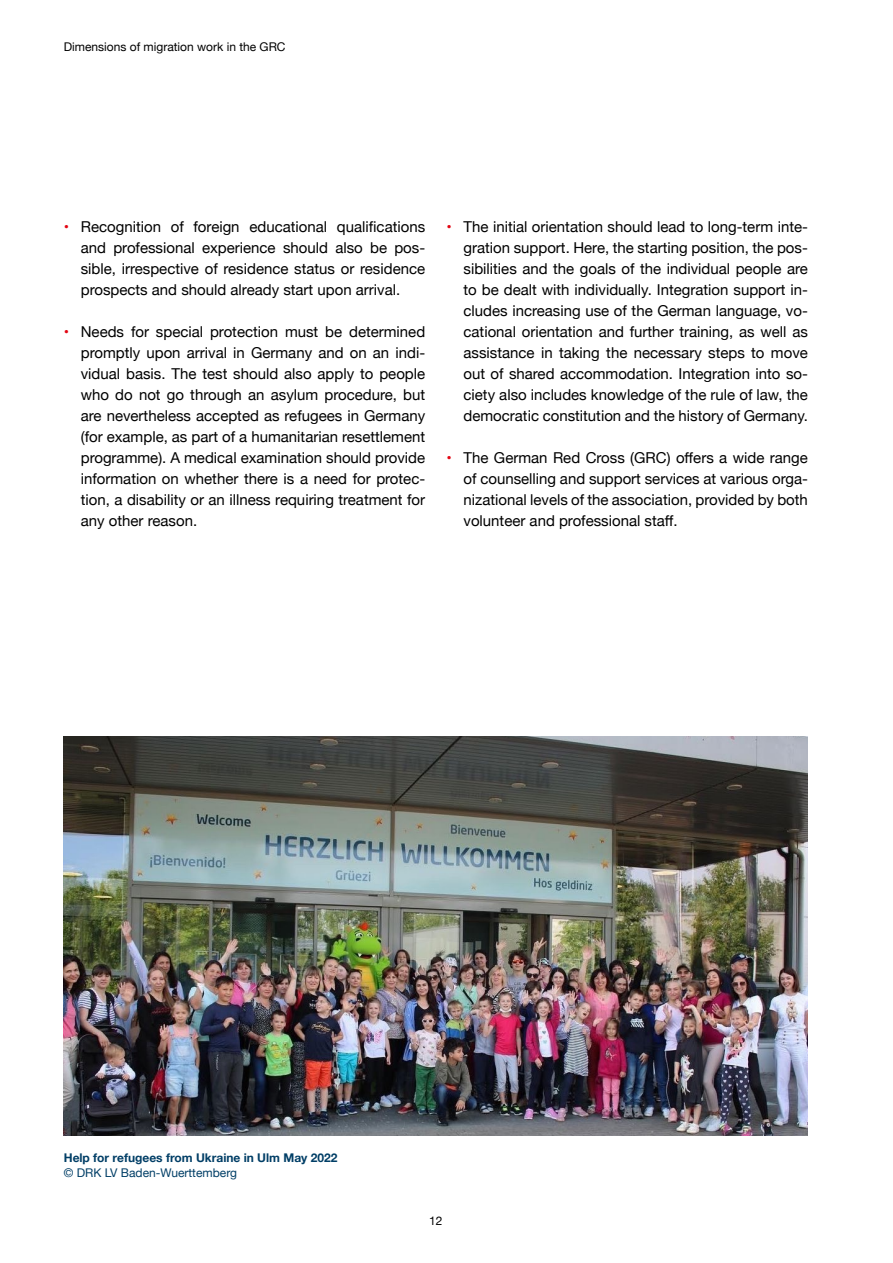
<style>
.page{position:relative;width:893px;height:1263px;background:#fff}
.page>*{position:absolute;margin:0;border:0;box-sizing:border-box;transform-origin:0 0}
.t1{font:15px/21px "Helvetica Neue";color:#000;text-align:justify}
.t2{font:700 12px "Helvetica Neue";color:#003e66}
.t3{font:12px "Helvetica Neue";color:#000}
.t4{font:12px "Helvetica Neue";color:#003e66}
.s1{color:#e30613}
</style>
<div class="page">
<img style="left:64px;top:736px;width:744px;height:399px">
<p class="t3" style="left:64px;top:38px;width:223px">Dimensions of migration work in the GRC</p>
<p class="t1" style="left:81px;top:217px;width:346px;text-indent:-17px"><span class="s1">•</span> Recognition of foreign educational qualifications and professional experience should also be pos&shy;sible, irrespective of residence status or residence prospects and should already start upon arrival.</p>
<p class="t1" style="left:81px;top:322px;width:346px;text-indent:-17px"><span class="s1">•</span> Needs for special protection must be determined promptly upon arrival in Germany and on an indi&shy;vidual basis. The test should also apply to people who do not go through an asylum procedure, but are nevertheless accepted as refugees in Germany (for example, as part of a humanitarian resettlement programme). A medical examination should provide information on whether there is a need for protec&shy;tion, a disability or an illness requiring treatment for any other reason.</p>
<p class="t1" style="left:463px;top:217px;width:346px;text-indent:-17px"><span class="s1">•</span> The initial orientation should lead to long-term inte&shy;gration support. Here, the starting position, the pos&shy;sibilities and the goals of the individual people are to be dealt with individually. Integration support in&shy;cludes increasing use of the German language, vo&shy;cational orientation and further training, as well as assistance in taking the necessary steps to move out of shared accommodation. Integration into so&shy;ciety also includes knowledge of the rule of law, the democratic constitution and the history of Germany.</p>
<p class="t1" style="left:463px;top:448px;width:346px;text-indent:-17px"><span class="s1">•</span> The German Red Cross (GRC) offers a wide range of counselling and support services at various orga&shy;nizational levels of the association, provided by both volunteer and professional staff.</p>
<p class="t2" style="left:64px;top:1148px;width:275px">Help for refugees from Ukraine in Ulm May 2022</p>
<p class="t4" style="left:64px;top:1164px;width:175px">© DRK LV Baden-Wuerttemberg</p>
<p class="t3" style="left:429px;top:1212px;width:15px">12</p>
</div>
